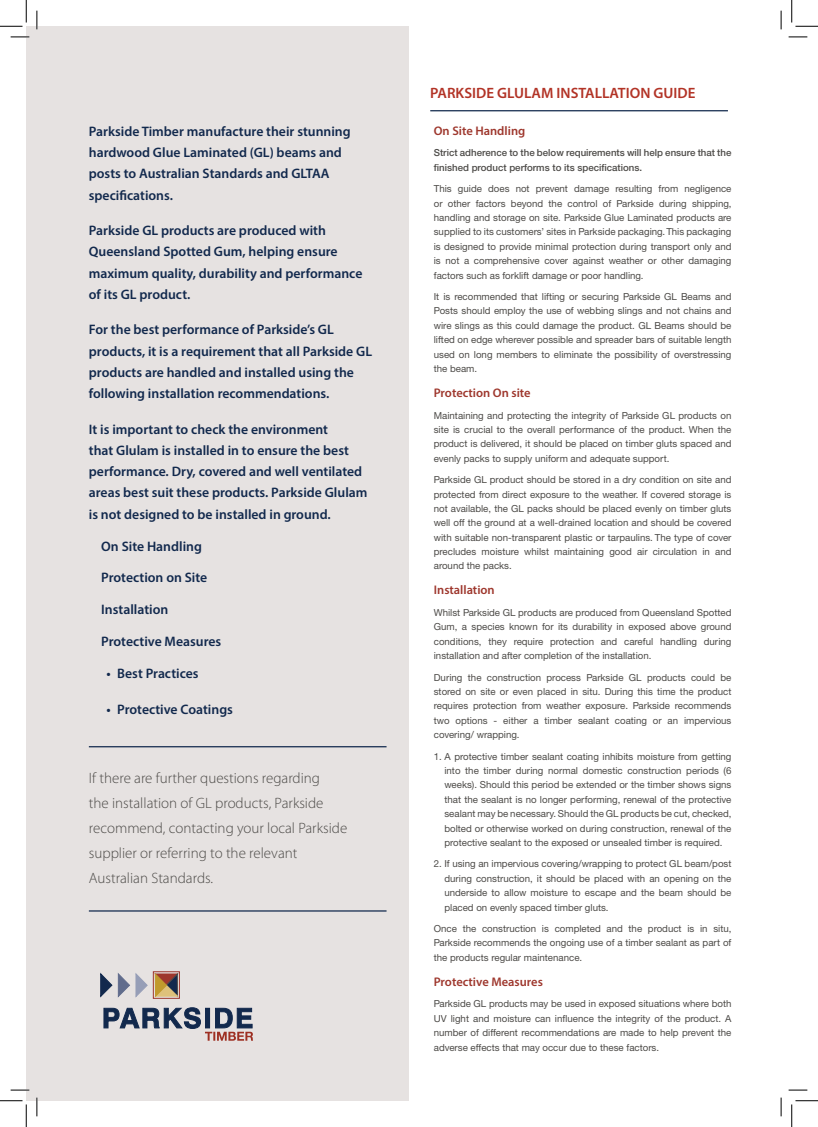
<style>
.page{position:relative;width:818px;height:1127px;background:#fff}
.page>*{position:absolute;margin:0;border:0;box-sizing:border-box;transform-origin:0 0}
.t1{font:300 15px/25px "Myriad Pro";color:#4c4a47}
.t2{font:600 15px "Myriad Pro";color:#b23326}
.t3{font:600 13.75px/21.2px "Myriad Pro";color:#12294d}
.t4{font:600 12.5px "Myriad Pro";color:#9e372d}
.t5{font:9.75px/14.4px "Helvetica Neue CE";color:#4c4a47;text-align:justify}
.t6{font:500 9.75px/14.4px "Helvetica Neue CE";color:#4c4a47}
</style>
<div class="page">
<div style="left:26px;top:26px;width:383px;height:1074px;background:#e6e2e1"></div>
<div style="left:153px;top:971px;width:27px;height:27px;border:1px solid #9e372d"></div>
<svg style="left:101px;top:973px;width:152px;height:55px"></svg>
<img style="left:205px;top:1031px;width:48px;height:9px">
<hr style="left:430px;top:110px;width:298px;height:1px;background:#12294d">
<hr style="left:89px;top:746px;width:297px;height:1px;background:#12294d">
<hr style="left:89px;top:910px;width:297px;height:1px;background:#12294d">
<svg style="left:11px;top:36px;width:18px;height:2px"></svg>
<svg style="left:788px;top:36px;width:19px;height:2px"></svg>
<svg style="left:11px;top:1089px;width:18px;height:1px"></svg>
<svg style="left:788px;top:1089px;width:19px;height:1px"></svg>
<svg style="left:36px;top:11px;width:2px;height:18px"></svg>
<svg style="left:36px;top:1097px;width:2px;height:18px"></svg>
<svg style="left:780px;top:11px;width:2px;height:18px"></svg>
<svg style="left:780px;top:1097px;width:2px;height:18px"></svg>
<svg style="left:0;top:0;width:27px;height:27px"></svg>
<svg style="left:0;top:1100px;width:27px;height:26px"></svg>
<svg style="left:791px;top:0;width:27px;height:27px"></svg>
<svg style="left:791px;top:1100px;width:27px;height:26px"></svg>
<h2 class="t3" style="left:89px;top:120px;width:263px">Parkside Timber manufacture their stunning hardwood Glue Laminated (GL) beams and posts to Australian Standards and GLTAA specifications.</h2>
<h2 class="t3" style="left:89px;top:219px;width:275px">Parkside GL products are produced with Queensland Spotted Gum, helping ensure maximum quality, durability and performance of its GL product.</h2>
<h2 class="t3" style="left:89px;top:318px;width:285px">For the best performance of Parkside’s GL products, it is a requirement that all Parkside GL products are handled and installed using the following installation recommendations.</h2>
<h2 class="t3" style="left:89px;top:418px;width:280px">It is important to check the environment<br>that Glulam is installed in to ensure the best performance. Dry, covered and well ventilated areas best suit these products. Parkside Glulam is not designed to be installed in ground.</h2>
<h2 class="t3" style="left:101px;top:535px;width:102px">On Site Handling</h2>
<h2 class="t3" style="left:101px;top:566px;width:108px">Protection on Site</h2>
<h2 class="t3" style="left:101px;top:598px;width:69px">Installation</h2>
<h2 class="t3" style="left:101px;top:630px;width:122px">Protective Measures</h2>
<h2 class="t3" style="left:107px;top:662px;width:93px">• Best Practices</h2>
<h2 class="t3" style="left:107px;top:698px;width:128px">• Protective Coatings</h2>
<h1 class="t1" style="left:89px;top:765px;width:260px">If there are further questions regarding<br>the installation of GL products, Parkside recommend, contacting your local Parkside supplier or referring to the relevant Australian Standards.</h1>
<h1 class="t2" style="left:430px;top:83px;width:267px">PARKSIDE GLULAM INSTALLATION GUIDE</h1>
<p class="t4" style="left:434px;top:123px;width:93px">On Site Handling</p>
<p class="t6" style="left:434px;top:146px;width:299px">Strict adherence to the below requirements will help ensure that the finished product performs to its specifications.</p>
<p class="t5" style="left:434px;top:182px;width:299px">This guide does not prevent damage resulting from negligence or other factors beyond the control of Parkside during shipping, handling and storage on site. Parkside Glue Laminated products are supplied to its customers’ sites in Parkside packaging. This packaging is designed to provide minimal protection during transport only and is not a comprehensive cover against weather or other damaging factors such as forklift damage or poor handling.</p>
<p class="t5" style="left:434px;top:289px;width:299px">It is recommended that lifting or securing Parkside GL Beams and Posts should employ the use of webbing slings and not chains and wire slings as this could damage the product. GL Beams should be lifted on edge wherever possible and spreader bars of suitable length used on long members to eliminate the possibility of overstressing the beam.</p>
<p class="t4" style="left:434px;top:385px;width:98px">Protection On site</p>
<p class="t5" style="left:434px;top:408px;width:299px">Maintaining and protecting the integrity of Parkside GL products on site is crucial to the overall performance of the product. When the product is delivered, it should be placed on timber gluts spaced and evenly packs to supply uniform and adequate support.</p>
<p class="t5" style="left:434px;top:472px;width:299px">Parkside GL product should be stored in a dry condition on site and protected from direct exposure to the weather. If covered storage is not available, the GL packs should be placed evenly on timber gluts well off the ground at a well-drained location and should be covered with suitable non-transparent plastic or tarpaulins. The type of cover precludes moisture whilst maintaining good air circulation in and around the packs.</p>
<p class="t4" style="left:434px;top:582px;width:62px">Installation</p>
<p class="t5" style="left:434px;top:605px;width:299px">Whilst Parkside GL products are produced from Queensland Spotted Gum, a species known for its durability in exposed above ground conditions, they require protection and careful handling during installation and after completion of the installation.</p>
<p class="t5" style="left:434px;top:670px;width:299px">During the construction process Parkside GL products could be stored on site or even placed in situ. During this time the product requires protection from weather exposure. Parkside recommends two options - either a timber sealant coating or an impervious covering/ wrapping.</p>
<p class="t5" style="left:444px;top:748px;width:289px;text-indent:-11px">1. A protective timber sealant coating inhibits moisture from getting into the timber during normal domestic construction periods (6 weeks). Should this period be extended or the timber shows signs that the sealant is no longer performing, renewal of the protective sealant may be necessary. Should the GL products be cut, checked, bolted or otherwise worked on during construction, renewal of the protective sealant to the exposed or unsealed timber is required.</p>
<p class="t5" style="left:444px;top:856px;width:289px;text-indent:-11px">2. If using an impervious covering/wrapping to protect GL beam/post during construction, it should be placed with an opening on the underside to allow moisture to escape and the beam should be placed on evenly spaced timber gluts.</p>
<p class="t5" style="left:434px;top:921px;width:299px">Once the construction is completed and the product is in situ, Parkside recommends the ongoing use of a timber sealant as part of the products regular maintenance.</p>
<p class="t4" style="left:434px;top:973px;width:111px">Protective Measures</p>
<p class="t5" style="left:434px;top:996px;width:299px">Parkside GL products may be used in exposed situations where both UV light and moisture can influence the integrity of the product. A number of different recommendations are made to help prevent the adverse effects that may occur due to these factors.</p>
</div>
